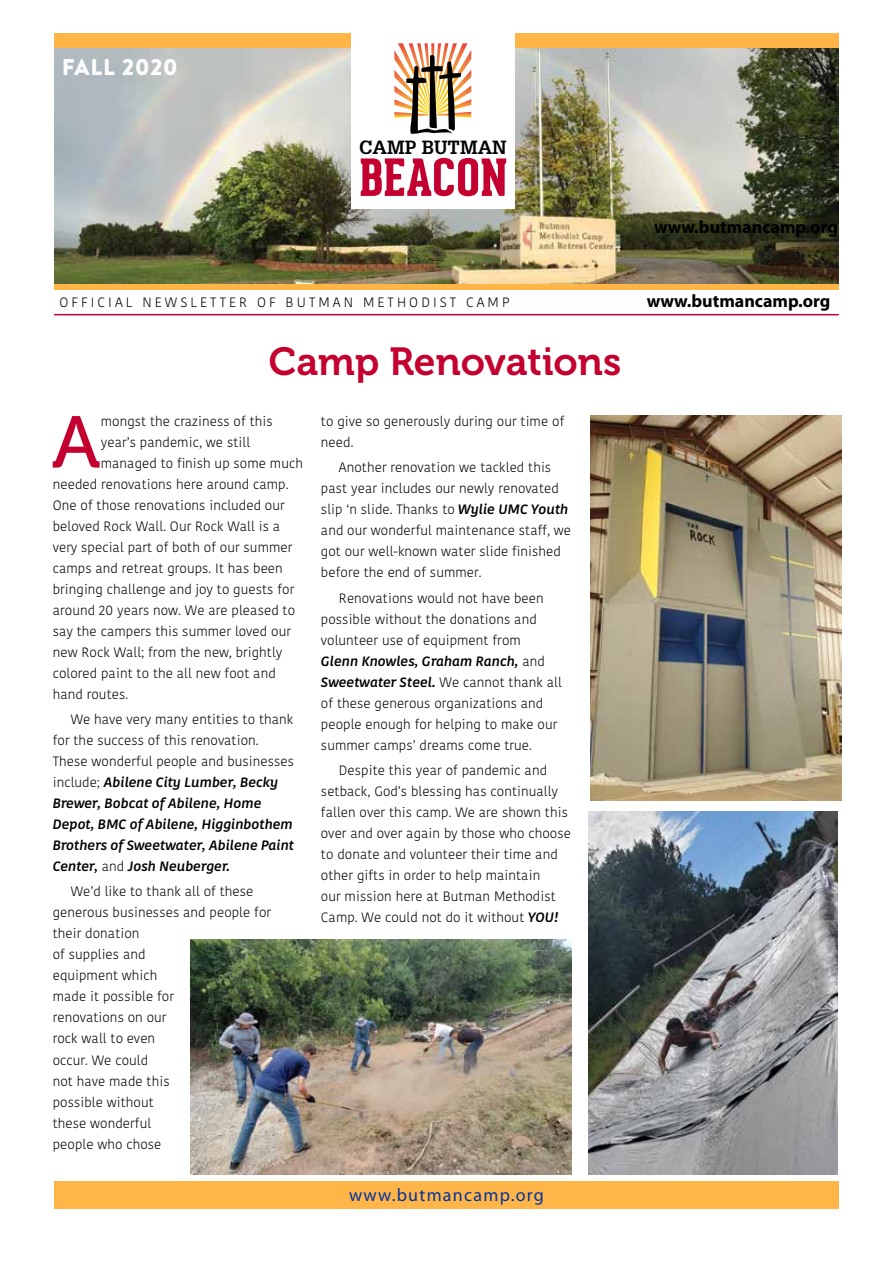
<style>
.page{position:relative;width:893px;height:1263px;background:#fff}
.page>*{position:absolute;margin:0;border:0;box-sizing:border-box;transform-origin:0 0}
.t1{font:73.05px "Museo 500";color:#c3002f}
.t2{font:39px "Museo 700";color:#c3002f}
.t3{font:22.65px "Brandon Printed One";color:#fff}
.t4{font:700 18.75px "Glypha LT Std";color:#000}
.t5{font:700 18px "Myriad";color:#000}
.t6{font:18px "Myriad";letter-spacing:.07em;color:#0033a0}
.t7{font:300 13.5px/21px "Kohinoor";letter-spacing:.005em;color:#000}
.t8{font:italic 500 13.5px/21px "Kohinoor";letter-spacing:.005em;color:#000}
.t9{font:300 13.5px "Kohinoor";letter-spacing:.23em;color:#000}
.s1{font-weight:300;font-style:normal}
.s2{font-weight:500;font-style:italic}
</style>
<div class="page">
<img style="left:54px;top:47px;width:785px;height:237px">
<div style="left:54px;top:33px;width:785px;height:14px;background:#ffb547"></div>
<div style="left:351px;top:31px;width:164px;height:178px;background:#fff"></div>
<img style="left:394px;top:43px;width:77px;height:91px">
<svg style="left:361px;top:158px;width:145px;height:38px"></svg>
<div style="left:54px;top:284px;width:785px;height:5px;background:#ffb547"></div>
<div style="left:54px;top:1181px;width:785px;height:28px;background:#ffb547"></div>
<hr style="left:54px;top:314px;width:785px;height:1px;background:#c3002f">
<img style="left:591px;top:415px;width:250px;height:386px">
<img style="left:191px;top:939px;width:380px;height:236px">
<img style="left:589px;top:811px;width:248px;height:364px">
<h3 class="t3" style="left:61px;top:53px;width:118px">FALL 2020</h3>
<h3 class="t4" style="left:359px;top:136px;width:149px">CAMP BUTMAN</h3>
<h3 class="t5" style="left:654px;top:217px;width:185px">www.butmancamp.org</h3>
<p class="t9" style="left:59px;top:294px;width:452px">OFFICIAL NEWSLETTER OF BUTMAN METHODIST CAMP</p>
<h3 class="t5" style="left:647px;top:292px;width:185px">www.butmancamp.org</h3>
<h2 class="t2" style="left:269px;top:340px;width:354px">Camp Renovations</h2>
<h1 class="t1" style="left:52px;top:402px;width:50px">A</h1>
<p class="t7" style="left:101px;top:411px;width:173px">mongst the craziness of this</p>
<p class="t7" style="left:101px;top:432px;width:151px">year’s pandemic, we still</p>
<p class="t7" style="left:101px;top:453px;width:204px">managed to finish up some much</p>
<p class="t7" style="left:53px;top:474px;width:237px">needed renovations here around camp.</p>
<p class="t7" style="left:53px;top:495px;width:234px">One of those renovations included our</p>
<p class="t7" style="left:53px;top:516px;width:229px">beloved Rock Wall. Our Rock Wall is a</p>
<p class="t7" style="left:53px;top:537px;width:241px">very special part of both of our summer</p>
<p class="t7" style="left:53px;top:558px;width:232px">camps and retreat groups. It has been</p>
<p class="t7" style="left:53px;top:579px;width:243px">bringing challenge and joy to guests for</p>
<p class="t7" style="left:53px;top:600px;width:244px">around 20 years now. We are pleased to</p>
<p class="t7" style="left:53px;top:621px;width:240px">say the campers this summer loved our</p>
<p class="t7" style="left:53px;top:642px;width:231px">new Rock Wall; from the new, brightly</p>
<p class="t7" style="left:53px;top:663px;width:225px">colored paint to the all new foot and</p>
<p class="t7" style="left:53px;top:684px;width:77px">hand routes.</p>
<p class="t8" style="left:53px;top:709px;width:243px;text-indent:18px"><span class="s1">We have very many entities to thank for the success of this renovation.<br>These wonderful people and businesses include;</span> Abilene City Lumber, Becky Brewer, Bobcat of Abilene, Home Depot, BMC of Abilene, Higginbothem Brothers of Sweetwater, Abilene Paint Center, <span class="s1">and</span> Josh Neuberger.</p>
<p class="t7" style="left:53px;top:881px;width:220px;text-indent:18px">We’d like to thank all of these generous businesses and people for their donation<br>of supplies and<br>equipment which<br>made it possible for<br>renovations on our<br>rock wall to even<br>occur. We could<br>not have made this<br>possible without<br>these wonderful<br>people who chose</p>
<p class="t7" style="left:321px;top:411px;width:245px">to give so generously during our time of need.</p>
<p class="t7" style="left:321px;top:457px;width:252px;text-indent:18px">Another renovation we tackled this past year includes our newly renovated slip ‘n slide. Thanks to <span class="s2">Wylie UMC Youth </span>and our wonderful maintenance staff, we got our well-known water slide finished before the end of summer.</p>
<p class="t7" style="left:321px;top:587px;width:242px;text-indent:18px">Renovations would not have been possible without the donations and volunteer use of equipment from<br><span class="s2">Glenn Knowles, Graham Ranch,</span> and <span class="s2">Sweetwater Steel.</span> We cannot thank all of these generous organizations and people enough for helping to make our summer camps’ dreams come true.</p>
<p class="t7" style="left:321px;top:760px;width:251px;text-indent:18px">Despite this year of pandemic and setback, God’s blessing has continually fallen over this camp. We are shown this over and over again by those who choose to donate and volunteer their time and other gifts in order to help maintain<br>our mission here at Butman Methodist Camp. We could not do it without <span class="s2">YOU!</span></p>
<h3 class="t6" style="left:349px;top:1186px;width:196px">www.butmancamp.org</h3>
</div>
